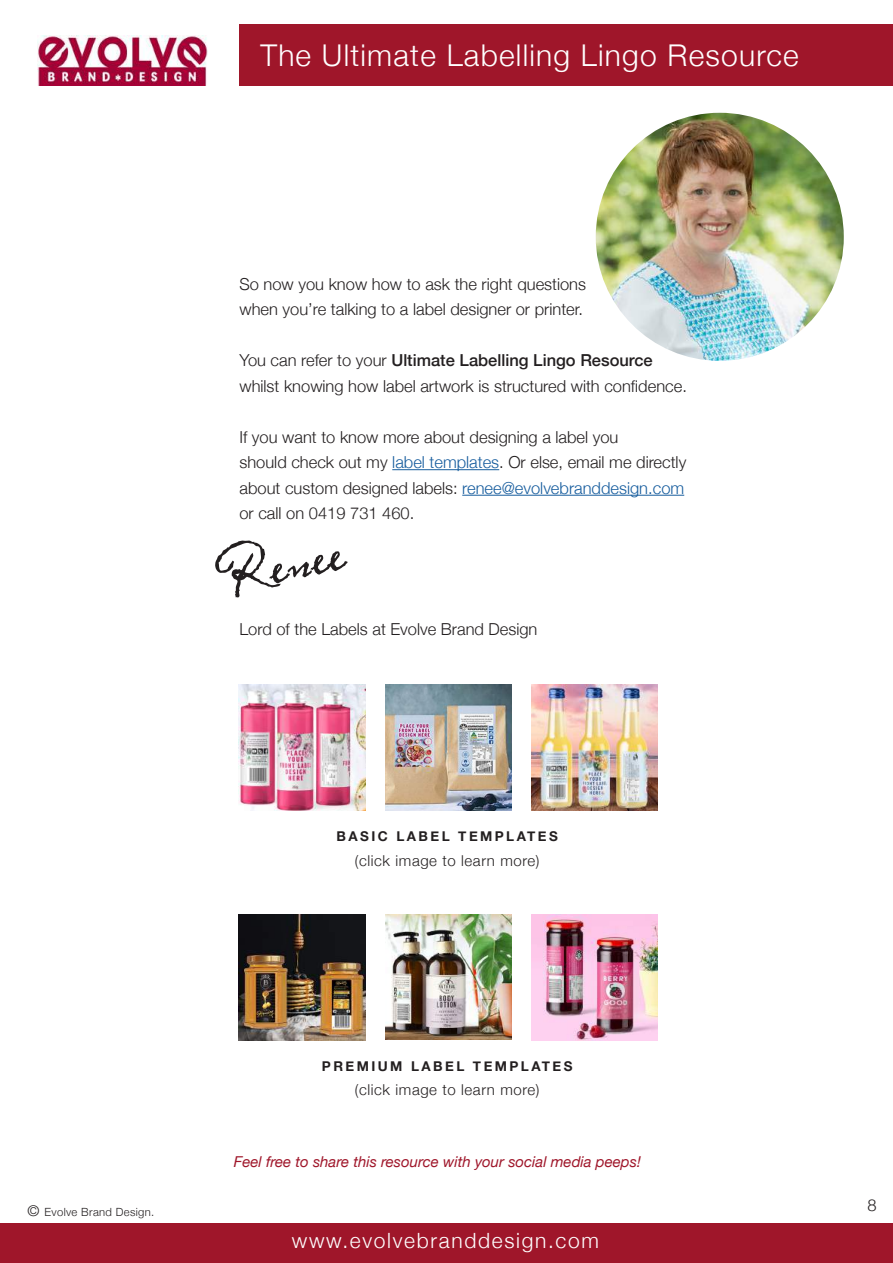
<style>
.page{position:relative;width:893px;height:1263px;background:#fff}
.page>*{position:absolute;margin:0;border:0;box-sizing:border-box;transform-origin:0 0}
.t1{font:72px "Herencia";color:#231f20}
.t2{font:300 30px "Helvetica Neue";letter-spacing:.04em;color:#fff}
.t3{font:300 21px "Helvetica Neue";letter-spacing:.08em;color:#fff}
.t4{font:300 16.5px/25.5px "Helvetica Neue";color:#231f20}
.t5{font:italic 15px "Helvetica Neue";color:#9f162a}
.t6{font:300 15px "Helvetica Neue";letter-spacing:.04em;color:#231f20}
.t7{font:700 13.5px "Helvetica Neue";letter-spacing:.18em;color:#231f20}
.t8{font:300 11.25px "Helvetica Neue";letter-spacing:.03em;color:#231f20}
.s1{font-weight:500}
.s2{color:#175d9e}
.s3{font-size:15px}
</style>
<div class="page">
<div style="left:0;top:1223px;width:893px;height:40px;background:#9f162a"></div>
<div style="left:239px;top:24px;width:654px;height:61px;background:#9f162a"></div>
<img style="left:38px;top:35px;width:169px;height:50px">
<img style="left:239px;top:685px;width:126px;height:126px">
<img style="left:239px;top:914px;width:126px;height:126px">
<img style="left:385px;top:685px;width:126px;height:126px">
<img style="left:385px;top:914px;width:126px;height:126px">
<img style="left:531px;top:685px;width:127px;height:126px">
<img style="left:531px;top:914px;width:127px;height:126px">
<hr style="left:392px;top:469px;width:107px;height:1px;background:#175d9e">
<hr style="left:462px;top:495px;width:222px;height:1px;background:#175d9e">
<img style="left:596px;top:113px;width:248px;height:248px;border-radius:124px">
<h2 class="t2" style="left:260px;top:31px;width:540px">The Ultimate Labelling Lingo Resource</h2>
<p class="t4" style="left:239px;top:270px;width:348px">So now you know how to ask the right questions when you’re talking to a label designer or printer.</p>
<p class="t4" style="left:239px;top:346px;width:449px">You can refer to your <span class="s1">Ultimate Labelling Lingo Resource </span>whilst knowing how label artwork is structured with confidence.</p>
<p class="t4" style="left:239px;top:423px;width:448px">If you want to know more about designing a label you<br>should check out my <span class="s2">label templates</span>. Or else, email me directly about custom designed labels: <span class="s2">renee@evolvebranddesign.com </span>or call on 0419 731 460.</p>
<h1 class="t1" style="left:214px;top:525px;width:122px;rotate:-12deg">Renee</h1>
<p class="t4" style="left:239px;top:615px;width:300px">Lord of the Labels at Evolve Brand Design</p>
<p class="t7" style="left:337px;top:826px;width:223px">BASIC LABEL TEMPLATES</p>
<p class="t6" style="left:355px;top:848px;width:186px">(click image to learn more)</p>
<p class="t7" style="left:322px;top:1055px;width:252px">PREMIUM LABEL TEMPLATES</p>
<p class="t6" style="left:355px;top:1078px;width:186px">(click image to learn more)</p>
<p class="t5" style="left:234px;top:1150px;width:408px">Feel free to share this resource with your social media peeps!</p>
<p class="t8" style="left:28px;top:1203px;width:128px"><span class="s3">©</span> Evolve Brand Design.</p>
<p class="t4" style="left:868px;top:1191px;width:11px">8</p>
<p class="t3" style="left:292px;top:1224px;width:309px">www.evolvebranddesign.com</p>
</div>
